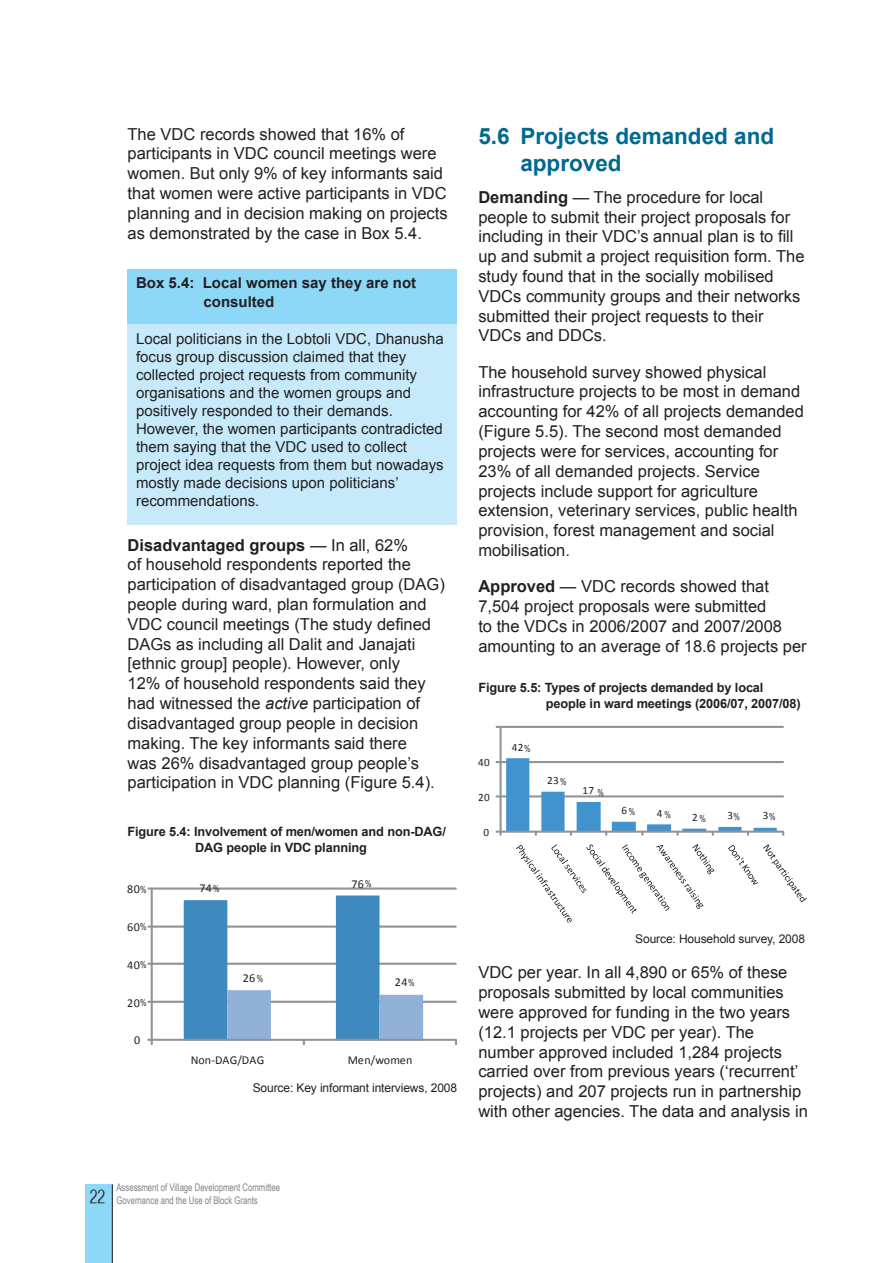
<style>
.page{position:relative;width:893px;height:1263px;background:#fff}
.page>*{position:absolute;margin:0;border:0;box-sizing:border-box;transform-origin:0 0}
.t1{font:700 22.5px/27px "Arial";color:#006991}
.t2{font:16.5px/19.8px "Arial";color:#231f20}
.t3{font:15px/18px "Arial";color:#231f20}
.t4{font:700 15px/18.8px "Arial";color:#231f20}
.t5{font:700 12.75px/15.3px "Arial";letter-spacing:-.01em;color:#231f20}
.t6{font:12px "Arial";letter-spacing:-.01em;color:#231f20}
.t7{font:12px "Calibri";letter-spacing:.03em;color:#231f20}
.t8{font:12px "Calibri";letter-spacing:.005em;color:#231f20}
.t9{font:12px "Calibri";color:#231f20}
.t10{font:11.1px "Calibri";letter-spacing:.03em;color:#231f20}
.t11{font:10.5px/12.6px "Arial Narrow";color:#808285;scale:.9 1}
.t12{font:9.6px "Arial";color:#231f20;scale:.75 1}
.s1{font-weight:700}
.s2{font-style:italic}
.s3{font-family:"Context Light Cond S Si";font-size:18px;color:#231f20}
</style>
<div class="page">
<div style="left:85px;top:1184px;width:27px;height:79px;background:#8dd7f7"></div>
<hr style="left:112px;top:1184px;width:1px;height:79px;background:#231f20">
<div style="left:128px;top:269px;width:329px;height:55px;background:#8dd7f7"></div>
<div style="left:128px;top:324px;width:329px;height:201px;background:#c6eafa"></div>
<div style="left:151px;top:1001px;width:306px;height:2px;border:1px solid #8d949a"></div>
<div style="left:151px;top:963px;width:306px;height:2px;border:1px solid #8d949a"></div>
<div style="left:151px;top:925px;width:306px;height:3px;border:1px solid #8d949a"></div>
<div style="left:151px;top:887px;width:306px;height:2px;border:1px solid #8d949a"></div>
<div style="left:151px;top:888px;width:2px;height:152px;border:1px solid #8d949a"></div>
<svg style="left:147px;top:925px;width:5px;height:3px"></svg>
<div style="left:151px;top:1039px;width:306px;height:2px;border:1px solid #8d949a"></div>
<svg style="left:147px;top:1039px;width:6px;height:6px"></svg>
<svg style="left:184px;top:895px;width:239px;height:150px"></svg>
<svg style="left:455px;top:1039px;width:2px;height:6px"></svg>
<div style="left:500px;top:726px;width:284px;height:2px;border:1px solid #8d949a"></div>
<div style="left:500px;top:726px;width:2px;height:106px;border:1px solid #8d949a"></div>
<svg style="left:496px;top:758px;width:288px;height:78px"></svg>
<svg style="left:516px;top:844px;width:198px;height:79px"></svg>
<svg style="left:728px;top:844px;width:79px;height:58px"></svg>
<p class="t2" style="left:128px;top:124px;width:322px">The VDC records showed that 16% of participants in VDC council meetings were women. But only 9% of key informants said that women were active participants in VDC planning and in decision making on projects as demonstrated by the case in Box 5.4.</p>
<p class="t4" style="left:204px;top:274px;width:214px;text-indent:-68px">Box 5.4: Local women say they are not consulted</p>
<p class="t3" style="left:136px;top:330px;width:309px">Local politicians in the Lobtoli VDC, Dhanusha focus group discussion claimed that they collected project requests from community organisations and the women groups and positively responded to their demands.<br>However, the women participants contradicted them saying that the VDC used to collect project idea requests from them but nowadays mostly made decisions upon politicians’ recommendations.</p>
<p class="t2" style="left:128px;top:535px;width:319px"><span class="s1">Disadvantaged groups</span> — In all, 62%<br>of household respondents reported the participation of disadvantaged group (DAG) people during ward, plan formulation and VDC council meetings (The study defined DAGs as including all Dalit and Janajati [ethnic group] people). However, only<br>12% of household respondents said they had witnessed the <span class="s2">active</span> participation of disadvantaged group people in decision making. The key informants said there<br>was 26% disadvantaged group people’s participation in VDC planning (Figure 5.4).</p>
<p class="t5" style="left:195px;top:825px;width:252px;text-indent:-68px">Figure 5.4: Involvement of men/women and non-DAG/<br>DAG people in VDC planning</p>
<p class="t7" style="left:127px;top:881px;width:14px">80</p>
<p class="t12" style="left:140px;top:883px;width:10px">%</p>
<p class="t12" style="left:140px;top:920px;width:10px">%</p>
<p class="t12" style="left:140px;top:958px;width:10px">%</p>
<p class="t12" style="left:140px;top:996px;width:10px">%</p>
<p class="t7" style="left:127px;top:919px;width:14px">60</p>
<p class="t7" style="left:127px;top:957px;width:14px">40</p>
<p class="t7" style="left:127px;top:995px;width:14px">20</p>
<p class="t7" style="left:134px;top:1033px;width:8px">0</p>
<p class="t7" style="left:199px;top:880px;width:14px">74</p>
<p class="t12" style="left:213px;top:882px;width:10px">%</p>
<p class="t7" style="left:243px;top:971px;width:14px">26</p>
<p class="t12" style="left:257px;top:972px;width:10px">%</p>
<p class="t7" style="left:351px;top:876px;width:14px">76</p>
<p class="t12" style="left:365px;top:877px;width:10px">%</p>
<p class="t7" style="left:395px;top:975px;width:14px">24</p>
<p class="t12" style="left:408px;top:977px;width:10px">%</p>
<p class="t8" style="left:191px;top:1053px;width:75px">Non-DAG/DAG</p>
<p class="t9" style="left:348px;top:1053px;width:66px">Men/women</p>
<p class="t6" style="left:253px;top:1079px;width:206px">Source: Key informant interviews, 2008</p>
<h1 class="t1" style="left:520px;top:123px;width:255px;text-indent:-42px">5.6 Projects demanded and approved</h1>
<p class="t2" style="left:478px;top:187px;width:328px"><span class="s1">Demanding</span> — The procedure for local people to submit their project proposals for including in their VDC’s annual plan is to fill up and submit a project requisition form. The study found that in the socially mobilised VDCs community groups and their networks submitted their project requests to their VDCs and DDCs.</p>
<p class="t2" style="left:478px;top:362px;width:327px">The household survey showed physical infrastructure projects to be most in demand accounting for 42% of all projects demanded (Figure 5.5). The second most demanded projects were for services, accounting for 23% of all demanded projects. Service projects include support for agriculture extension, veterinary services, public health provision, forest management and social mobilisation.</p>
<p class="t2" style="left:478px;top:577px;width:330px"><span class="s1">Approved</span> — VDC records showed that 7,504 project proposals were submitted<br>to the VDCs in 2006/2007 and 2007/2008 amounting to an average of 18.6 projects per</p>
<p class="t5" style="left:546px;top:681px;width:256px;text-indent:-68px">Figure 5.5: Types of projects demanded by local people in ward meetings (2006/07, 2007/08)</p>
<p class="t10" style="left:478px;top:755px;width:13px">40</p>
<p class="t10" style="left:478px;top:790px;width:13px">20</p>
<p class="t10" style="left:484px;top:825px;width:7px">0</p>
<p class="t10" style="left:512px;top:740px;width:13px">42</p>
<p class="t12" style="left:524px;top:742px;width:10px">%</p>
<p class="t10" style="left:547px;top:773px;width:13px">23</p>
<p class="t12" style="left:560px;top:775px;width:10px">%</p>
<p class="t10" style="left:583px;top:784px;width:13px">17</p>
<p class="t12" style="left:597px;top:787px;width:10px">%</p>
<p class="t10" style="left:621px;top:803px;width:7px">6</p>
<p class="t10" style="left:657px;top:806px;width:7px">4</p>
<p class="t12" style="left:629px;top:806px;width:10px">%</p>
<p class="t12" style="left:664px;top:808px;width:10px">%</p>
<p class="t12" style="left:699px;top:812px;width:10px">%</p>
<p class="t12" style="left:733px;top:811px;width:10px">%</p>
<p class="t12" style="left:769px;top:811px;width:10px">%</p>
<p class="t10" style="left:692px;top:810px;width:7px">2</p>
<p class="t10" style="left:727px;top:808px;width:7px">3</p>
<p class="t10" style="left:763px;top:809px;width:7px">3</p>
<p class="t6" style="left:635px;top:931px;width:171px">Source: Household survey, 2008</p>
<p class="t2" style="left:478px;top:963px;width:331px">VDC per year. In all 4,890 or 65% of these proposals submitted by local communities were approved for funding in the two years (12.1 projects per VDC per year). The number approved included 1,284 projects carried over from previous years (‘recurrent’ projects) and 207 projects run in partnership with other agencies. The data and analysis in</p>
<p class="t11" style="left:90px;top:1181px;width:213px;text-indent:27px">Assessment of Village Development Committee<br><span class="s3">22</span> Governance and the Use of Block Grants</p>
</div>
